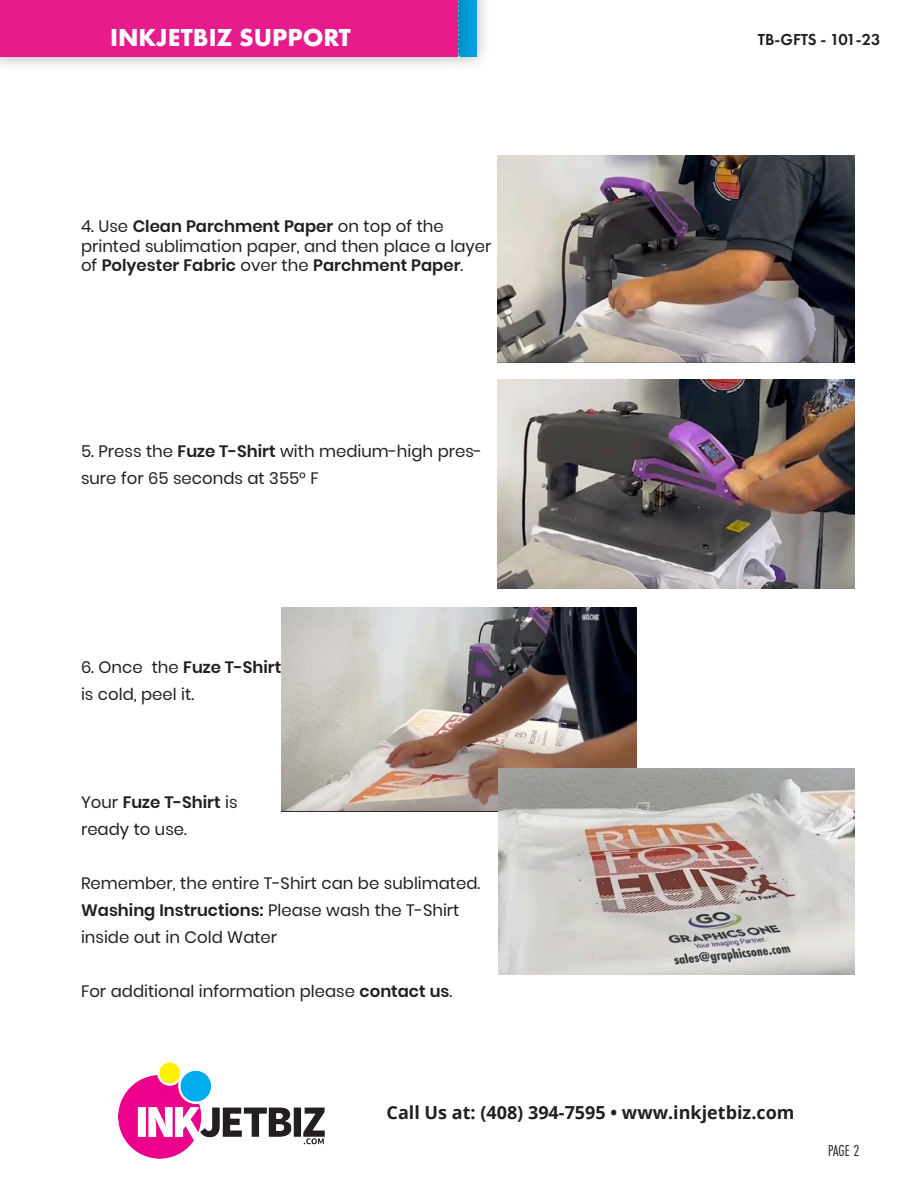
<style>
.page{position:relative;width:918px;height:1188px;background:#fff}
.page>*{position:absolute;margin:0;border:0;box-sizing:border-box;transform-origin:0 0}
.t1{font:700 25.5px "Futura PT";color:#fff}
.t2{font:700 18px "Open Sans";color:#231f20}
.FF_IS_Product_Subheader{font:16.5px/27px "Poppins";color:#231f20}
.t3{font:600 16.5px "Futura PT";letter-spacing:-.01em;color:#231f20}
.t4{font:16.5px "Futura PT Cond";color:#231f20}
.s1{font-weight:600}
</style>
<div class="page">
<div style="left:443px;top:0;width:49px;height:72px;background:#231f20;opacity:.37"></div>
<div style="left:458px;top:0;width:18px;height:57px;background:#00a0e0"></div>
<div style="left:0;top:0;width:473px;height:73px;background:#231f20;opacity:.37"></div>
<div style="left:0;top:0;width:458px;height:57px;background:#e71b8b"></div>
<img style="left:119px;top:1063px;width:206px;height:96px">
<img style="left:498px;top:156px;width:357px;height:207px">
<img style="left:498px;top:380px;width:357px;height:209px">
<img style="left:282px;top:608px;width:354px;height:203px">
<img style="left:499px;top:769px;width:356px;height:206px">
<h1 class="t1" style="left:110px;top:21px;width:242px">INKJETBIZ SUPPORT</h1>
<p class="t3" style="left:758px;top:29px;width:124px">TB-GFTS - 101-23</p>
<p class="FF_IS_Product_Subheader" style="left:81px;top:217px;width:412px;line-height:19.5px">4. Use <span class="s1">Clean Parchment Paper</span> on top of the printed sublimation paper, and then place a layer of <span class="s1">Polyester Fabric</span> over the <span class="s1">Parchment Paper</span>.</p>
<p class="FF_IS_Product_Subheader" style="left:81px;top:438px;width:403px">5. Press the <span class="s1">Fuze T-Shirt</span> with medium-high pres&shy;sure for 65 seconds at 355° F</p>
<p class="FF_IS_Product_Subheader" style="left:81px;top:654px;width:202px">6. Once the <span class="s1">Fuze T-Shirt </span>is cold, peel it.</p>
<p class="FF_IS_Product_Subheader" style="left:81px;top:789px;width:158px">Your <span class="s1">Fuze T-Shirt</span> is ready to use.</p>
<p class="FF_IS_Product_Subheader" style="left:81px;top:870px;width:401px">Remember, the entire T-Shirt can be sublimated.</p>
<p class="FF_IS_Product_Subheader" style="left:81px;top:897px;width:380px"><span class="s1">Washing Instructions:</span> Please wash the T-Shirt inside out in Cold Water</p>
<p class="FF_IS_Product_Subheader" style="left:81px;top:978px;width:373px">For additional information please <span class="s1">contact us</span>.</p>
<p class="t2" style="left:387px;top:1099px;width:409px">Call Us at: (408) 394-7595 • www.inkjetbiz.com</p>
<p class="t4" style="left:828px;top:1141px;width:33px">PAGE 2</p>
</div>
